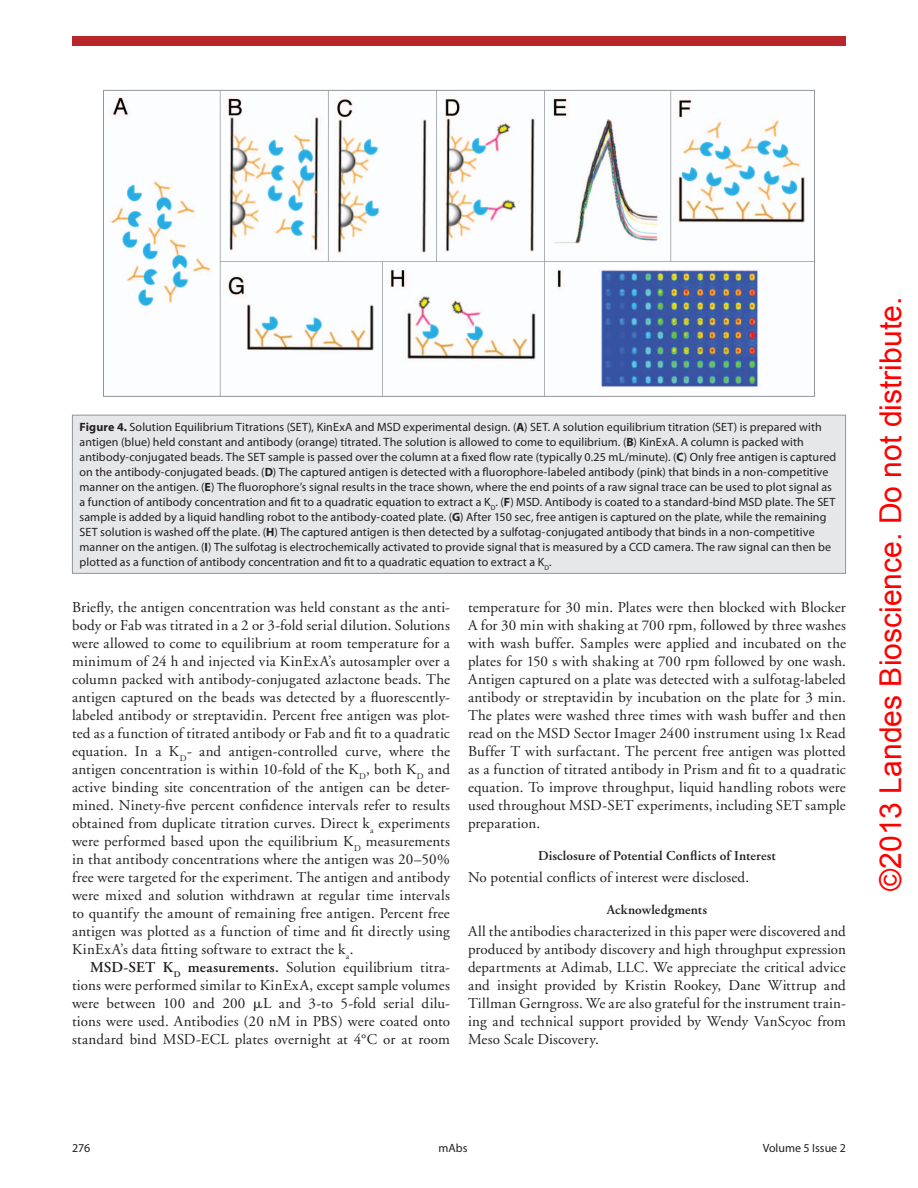
<style>
.page{position:relative;width:918px;height:1188px;background:#fff}
.page>*{position:absolute;margin:0;border:0;box-sizing:border-box;transform-origin:0 0}
.t1{font:30.15px "Arial";color:#f00}
.t2{font:15px/18px "Adobe Garamond";letter-spacing:.01em;color:#231f20;text-align:justify}
.t3{font:600 13.5px "Adobe Garamond";letter-spacing:.01em;color:#231f20}
.t4{font:12px/15px "Myriad Pro";letter-spacing:.005em;color:#231f20}
.s1{font-weight:700}
.s2{font-weight:600}
.s3{font-family:"Universal Std Greekw Math Pi"}
</style>
<div class="page">
<div style="left:72px;top:36px;width:774px;height:10px;background:#b7262b"></div>
<div style="left:72px;top:415px;width:774px;height:158px;background:#e6e7e9"></div>
<div style="left:72px;top:415px;width:774px;height:159px;border:1px solid #939598"></div>
<img style="left:109px;top:92px;width:704px;height:303px">
<p class="t4" style="left:80px;top:420px;width:758px"><span class="s1">Figure 4.</span> Solution Equilibrium Titrations (SET ), KinExA and MSD experimental design. (<span class="s1">A</span>) SET . A solution equilibrium titration (SET ) is prepared with antigen (blue) held constant and antibody (orange) titrated. The solution is allowed to come to equilibrium. (<span class="s1">B</span>) KinExA. A column is packed with antibody-conjugated beads. The SET sample is passed over the column at a fixed flow rate (typically 0.25 mL/minute). (<span class="s1">C</span>) Only free antigen is captured on the antibody-conjugated beads. (<span class="s1">D</span>) The captured antigen is detected with a fluorophore-labeled antibody (pink) that binds in a non-competitive manner on the antigen. (<span class="s1">E</span>) The fluorophore’s signal results in the trace shown, where the end points of a raw signal trace can be used to plot signal as a function of antibody concentration and fit to a quadratic equation to extract a K<sub>D</sub>. (<span class="s1">F</span>) MSD. Antibody is coated to a standard-bind MSD plate. The SET sample is added by a liquid handling robot to the antibody-coated plate. (<span class="s1">G</span>) After 150 sec, free antigen is captured on the plate, while the remaining SET solution is washed off the plate. (<span class="s1">H</span>) The captured antigen is then detected by a sulfotag-conjugated antibody that binds in a non-competitive manner on the antigen. (<span class="s1">I</span>) The sulfotag is electrochemically activated to provide signal that is measured by a CCD camera. The raw signal can then be plotted as a function of antibody concentration and fit to a quadratic equation to extract a K<sub>D</sub>.</p>
<p class="t2" style="left:72px;top:599px;width:380px">Briefly, the antigen concentration was held constant as the anti&shy;body or Fab was titrated in a 2 or 3-fold serial dilution. Solutions were allowed to come to equilibrium at room temperature for a minimum of 24 h and injected via KinExA’s autosampler over a column packed with antibody-conjugated azlactone beads. The antigen captured on the beads was detected by a fluorescently&shy;labeled antibody or streptavidin. Percent free antigen was plot&shy;ted as a function of titrated antibody or Fab and fit to a quadratic equation. In a K<sub>D</sub>- and antigen-controlled curve, where the antigen concentration is within 10-fold of the K<sub>D</sub>, both K<sub>D</sub> and active binding site concentration of the antigen can be deter&shy;mined. Ninety-five percent confidence intervals refer to results obtained from duplicate titration curves. Direct k<sub>a</sub> experiments were performed based upon the equilibrium K<sub>D</sub> measurements in that antibody concentrations where the antigen was 20–50% free were targeted for the experiment. The antigen and antibody were mixed and solution withdrawn at regular time intervals to quantify the amount of remaining free antigen. Percent free antigen was plotted as a function of time and fit directly using KinExA’s data fitting software to extract the k<sub>a</sub>.</p>
<p class="t2" style="left:72px;top:959px;width:379px;text-indent:18px"><span class="s2">MSD-SET K</span><sub>D</sub> <span class="s2">measurements.</span> Solution equilibrium titra&shy;tions were performed similar to KinExA, except sample volumes were between 100 and 200 <span class="s3">μ</span>L and 3-to 5-fold serial dilu&shy;tions were used. Antibodies (20 nM in PBS) were coated onto standard bind MSD-ECL plates overnight at 4°C or at room</p>
<p class="t2" style="left:468px;top:599px;width:379px">temperature for 30 min. Plates were then blocked with Blocker A for 30 min with shaking at 700 rpm, followed by three washes with wash buffer. Samples were applied and incubated on the plates for 150 s with shaking at 700 rpm followed by one wash.<br>Antigen captured on a plate was detected with a sulfotag-labeled antibody or streptavidin by incubation on the plate for 3 min.<br>The plates were washed three times with wash buffer and then read on the MSD Sector Imager 2400 instrument using 1x Read Buffer T with surfactant. The percent free antigen was plotted as a function of titrated antibody in Prism and fit to a quadratic equation. To improve throughput, liquid handling robots were used throughout MSD-SET experiments, including SET sample preparation.</p>
<p class="t3" style="left:538px;top:848px;width:239px">Disclosure of Potential Conflicts of Interest</p>
<p class="t2" style="left:468px;top:869px;width:283px">No potential conflicts of interest were disclosed.</p>
<p class="t3" style="left:607px;top:902px;width:102px">Acknowledgments</p>
<p class="t2" style="left:468px;top:923px;width:379px">All the antibodies characterized in this paper were discovered and produced by antibody discovery and high throughput expression departments at Adimab, LLC. We appreciate the critical advice and insight provided by Kristin Rookey, Dane Wittrup and Tillman Gerngross. We are also grateful for the instrument train&shy;ing and technical support provided by Wendy VanScyoc from Meso Scale Discovery.</p>
<h1 class="t1" style="left:871px;top:891px;width:595px;rotate:-90deg">©2013 Landes Bioscience. Do not distribute.</h1>
<p class="t4" style="left:72px;top:1140px;width:20px">276</p>
<p class="t4" style="left:439px;top:1140px;width:30px">mAbs</p>
<p class="t4" style="left:763px;top:1140px;width:85px">Volume 5 Issue 2</p>
</div>
